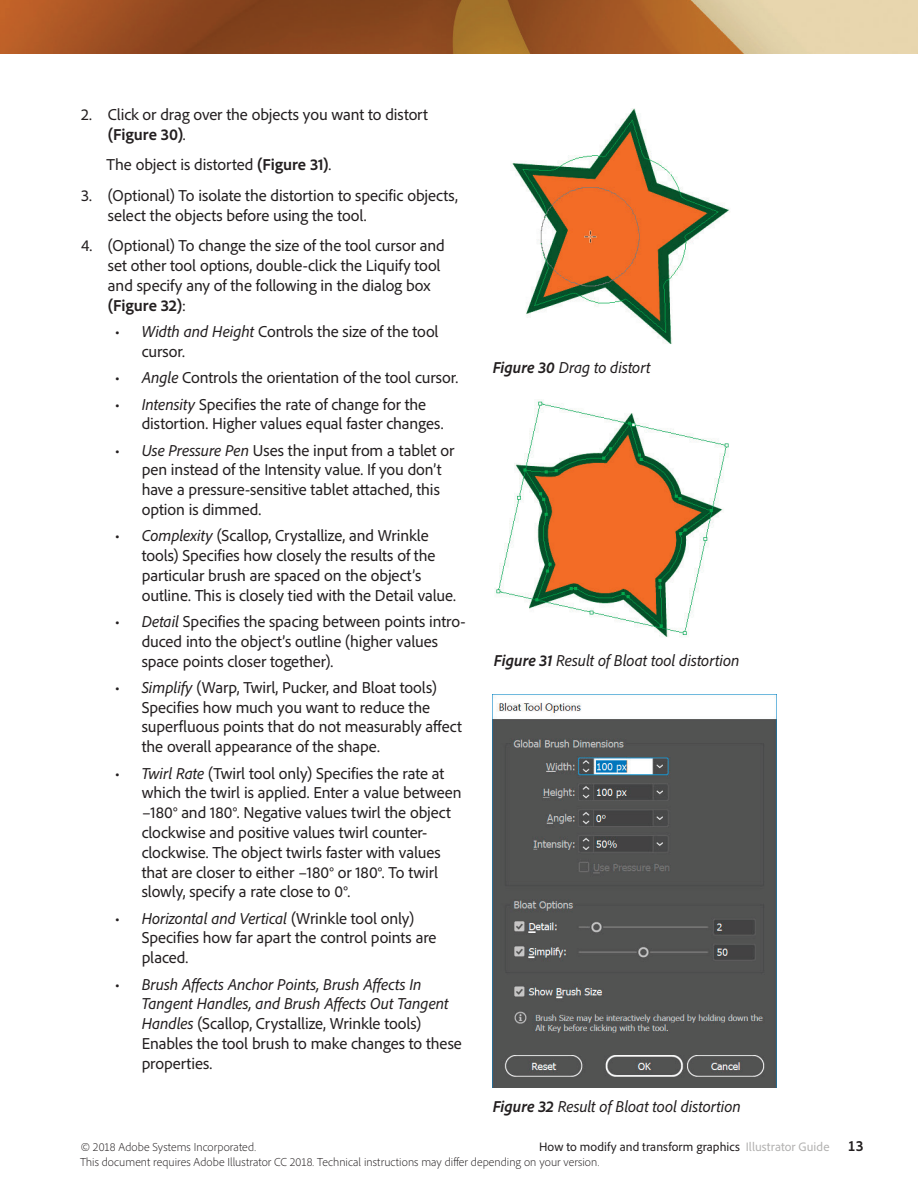
<style>
.page{position:relative;width:918px;height:1188px;background:#fff}
.page>*{position:absolute;margin:0;border:0;box-sizing:border-box;transform-origin:0 0}
.t1{font:16.5px/19.8px "Adobe Clean";letter-spacing:-.005em;color:#231f20}
.t2{font:italic 16.5px/19.8px "Adobe Clean";letter-spacing:-.005em;color:#231f20}
.t3{font:12.75px "Adobe Clean";letter-spacing:.005em;color:#231f20}
.t4{font:300 12px "Adobe Clean";letter-spacing:.005em;color:#231f20}
.s1{font-weight:700}
.s2{font-style:italic}
.s3{font-style:normal}
.s4{color:#b3b2b1}
.s5{font-weight:700;font-stretch:semi-condensed;font-size:15px}
</style>
<div class="page">
<img style="left:0;top:0;width:918px;height:54px">
<img style="left:493px;top:694px;width:284px;height:393px">
<img style="left:495px;top:401px;width:234px;height:236px">
<img style="left:510px;top:108px;width:220px;height:236px">
<p class="t1" style="left:108px;top:104px;width:321px;text-indent:-27px">2. Click or drag over the objects you want to distort <span class="s1">(Figure 30)</span>.</p>
<p class="t1" style="left:106px;top:155px;width:226px">The object is distorted <span class="s1">(Figure 31)</span>.</p>
<p class="t1" style="left:108px;top:185px;width:351px;text-indent:-27px">3. (Optional) To isolate the distortion to specific objects, select the objects before using the tool.</p>
<p class="t1" style="left:108px;top:236px;width:338px;text-indent:-27px">4. (Optional) To change the size of the tool cursor and set other tool options, double-click the Liquify tool and specify any of the following in the dialog box <span class="s1">(Figure 32)</span>:</p>
<p class="t1" style="left:142px;top:321px;width:298px;text-indent:-27px">• <span class="s2">Width and Height</span> Controls the size of the tool cursor.</p>
<p class="t1" style="left:115px;top:367px;width:345px">• <span class="s2">Angle</span> Controls the orientation of the tool cursor.</p>
<p class="t1" style="left:142px;top:394px;width:303px;text-indent:-27px">• <span class="s2">Intensity</span> Specifies the rate of change for the distortion. Higher values equal faster changes.</p>
<p class="t1" style="left:142px;top:440px;width:314px;text-indent:-27px">• <span class="s2">Use Pressure Pen</span> Uses the input from a tablet or pen instead of the Intensity value. If you don’t have a pressure-sensitive tablet attached, this option is dimmed.</p>
<p class="t1" style="left:142px;top:525px;width:316px;text-indent:-27px">• <span class="s2">Complexity</span> (Scallop, Crystallize, and Wrinkle tools) Specifies how closely the results of the particular brush are spaced on the object’s outline. This is closely tied with the Detail value.</p>
<p class="t1" style="left:142px;top:611px;width:325px;text-indent:-27px">• <span class="s2">Detail</span> Specifies the spacing between points intro&shy;duced into the object’s outline (higher values space points closer together).</p>
<p class="t1" style="left:142px;top:677px;width:322px;text-indent:-27px">• <span class="s2">Simplify</span> (Warp, Twirl, Pucker, and Bloat tools)<br>Specifies how much you want to reduce the superfluous points that do not measurably affect the overall appearance of the shape.</p>
<p class="t1" style="left:142px;top:763px;width:321px;text-indent:-27px">• <span class="s2">Twirl Rate</span> (Twirl tool only) Specifies the rate at which the twirl is applied. Enter a value between –180° and 180°. Negative values twirl the object clockwise and positive values twirl counter&shy;clockwise. The object twirls faster with values that are closer to either –180° or 180°. To twirl slowly, specify a rate close to 0°.</p>
<p class="t1" style="left:142px;top:908px;width:296px;text-indent:-27px">• <span class="s2">Horizontal and Vertical</span> (Wrinkle tool only)<br>Specifies how far apart the control points are placed.</p>
<p class="t2" style="left:142px;top:974px;width:322px;text-indent:-27px"><span class="s3">•</span> Brush Affects Anchor Points, Brush Affects In Tangent Handles, and Brush Affects Out Tangent Handles <span class="s3">(Scallop, Crystallize, Wrinkle tools)<br>Enables the tool brush to make changes to these properties.</span></p>
<p class="t2" style="left:493px;top:357px;width:159px"><span class="s1">Figure 30</span> Drag to distort</p>
<p class="t2" style="left:494px;top:650px;width:247px"><span class="s1">Figure 31</span> Result of Bloat tool distortion</p>
<p class="t2" style="left:493px;top:1096px;width:250px"><span class="s1">Figure 32</span> Result of Bloat tool distortion</p>
<p class="t4" style="left:81px;top:1139px;width:177px">© 2018 Adobe Systems Incorporated.</p>
<p class="t3" style="left:539px;top:1139px;width:326px">How to modify and transform graphics <span class="s4">Illustrator Guide</span> <span class="s5">13</span></p>
<p class="t4" style="left:80px;top:1154px;width:521px">This document requires Adobe Illustrator CC 2018. Technical instructions may differ depending on your version.</p>
</div>
